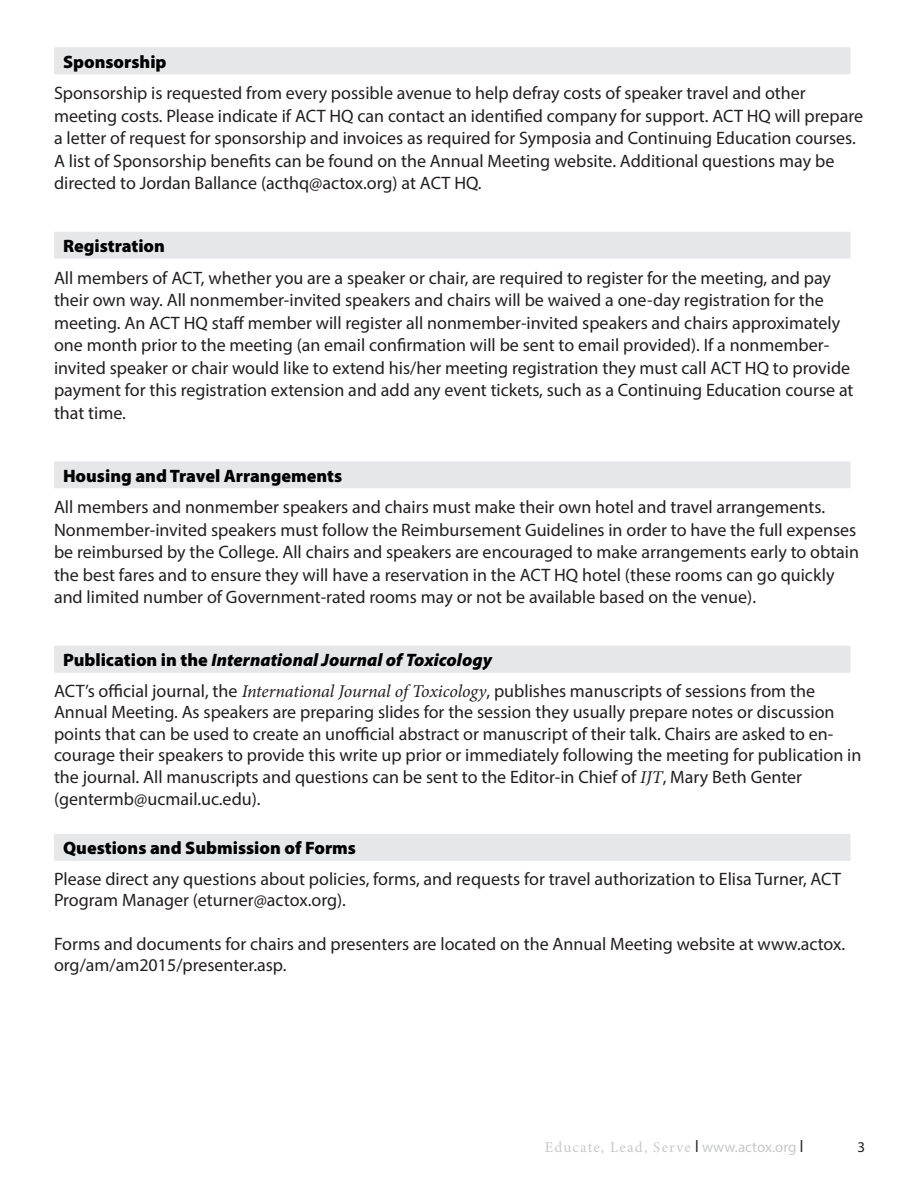
<style>
.page{position:relative;width:918px;height:1188px;background:#fff}
.page>*{position:absolute;margin:0;border:0;box-sizing:border-box;transform-origin:0 0}
.text{font:18px/22.5px "Myriad Pro";color:#231f20}
.Subhead{font:900 18px "Myriad Pro";color:#000}
.Subhead-2{font:italic 900 18px "Myriad Pro";color:#000}
.t1{font:15px "Minion Pro";letter-spacing:.08em;color:#c7c8ca}
.t2{font:15px "Myriad Pro";color:#231f20}
.s1{font-style:normal}
.s2{font-family:"Minion Pro";font-style:italic}
.s3{font-family:"Myriad Pro";font-size:17.7px;color:#231f20}
.s4{font-family:"Myriad Pro"}
</style>
<div class="page">
<div style="left:54px;top:47px;width:796px;height:27px;background:#e6e7e9"></div>
<div style="left:54px;top:232px;width:796px;height:27px;background:#e6e7e9"></div>
<div style="left:54px;top:461px;width:796px;height:27px;background:#e6e7e9"></div>
<div style="left:54px;top:646px;width:796px;height:27px;background:#e6e7e9"></div>
<div style="left:54px;top:834px;width:796px;height:27px;background:#e6e7e9"></div>
<p class="Subhead" style="left:63px;top:49px;width:105px">Sponsorship</p>
<p class="text" style="left:54px;top:81px;width:811px">Sponsorship is requested from every possible avenue to help defray costs of speaker travel and other meeting costs. Please indicate if ACT HQ can contact an identified company for support. ACT HQ will prepare a letter of request for sponsorship and invoices as required for Symposia and Continuing Education courses.<br>A list of Sponsorship benefits can be found on the Annual Meeting website. Additional questions may be directed to Jordan Ballance (acthq@actox.org) at ACT HQ.</p>
<p class="Subhead" style="left:63px;top:234px;width:104px">Registration</p>
<p class="text" style="left:54px;top:266px;width:801px">All members of ACT, whether you are a speaker or chair, are required to register for the meeting, and pay their own way. All nonmember-invited speakers and chairs will be waived a one-day registration for the meeting. An ACT HQ staff member will register all nonmember-invited speakers and chairs approximately one month prior to the meeting (an email confirmation will be sent to email provided). If a nonmember&shy;invited speaker or chair would like to extend his/her meeting registration they must call ACT HQ to provide payment for this registration extension and add any event tickets, such as a Continuing Education course at that time.</p>
<p class="Subhead" style="left:63px;top:463px;width:281px">Housing and Travel Arrangements</p>
<p class="text" style="left:54px;top:495px;width:807px">All members and nonmember speakers and chairs must make their own hotel and travel arrangements.<br>Nonmember-invited speakers must follow the Reimbursement Guidelines in order to have the full expenses be reimbursed by the College. All chairs and speakers are encouraged to make arrangements early to obtain the best fares and to ensure they will have a reservation in the ACT HQ hotel (these rooms can go quickly and limited number of Government-rated rooms may or not be available based on the venue).</p>
<p class="Subhead-2" style="left:63px;top:650px;width:431px"><span class="s1">Publication in the</span> International Journal of Toxicology</p>
<p class="text" style="left:54px;top:679px;width:809px;line-height:21.6px">ACT’s official journal, the <span class="s2">International Journal of Toxicology</span>, publishes manuscripts of sessions from the Annual Meeting. As speakers are preparing slides for the session they usually prepare notes or discussion points that can be used to create an unofficial abstract or manuscript of their talk. Chairs are asked to en&shy;courage their speakers to provide this write up prior or immediately following the meeting for publication in the journal. All manuscripts and questions can be sent to the Editor-in Chief of <span class="s2">IJT</span>, Mary Beth Genter (gentermb@ucmail.uc.edu).</p>
<p class="Subhead" style="left:63px;top:836px;width:295px">Questions and Submission of Forms</p>
<p class="text" style="left:54px;top:868px;width:789px;line-height:21.6px">Please direct any questions about policies, forms, and requests for travel authorization to Elisa Turner, ACT<br>Program Manager (eturner@actox.org).</p>
<p class="text" style="left:54px;top:932px;width:793px;line-height:21.6px">Forms and documents for chairs and presenters are located on the Annual Meeting website at www.actox. org/am/am2015/presenter.asp.</p>
<p class="t1" style="left:545px;top:1137px;width:260px">Educate, Lead, Serve <span class="s3">I</span> <span class="s4">www.actox.org</span> <span class="s3">I</span></p>
<p class="t2" style="left:857px;top:1137px;width:9px">3</p>
</div>
